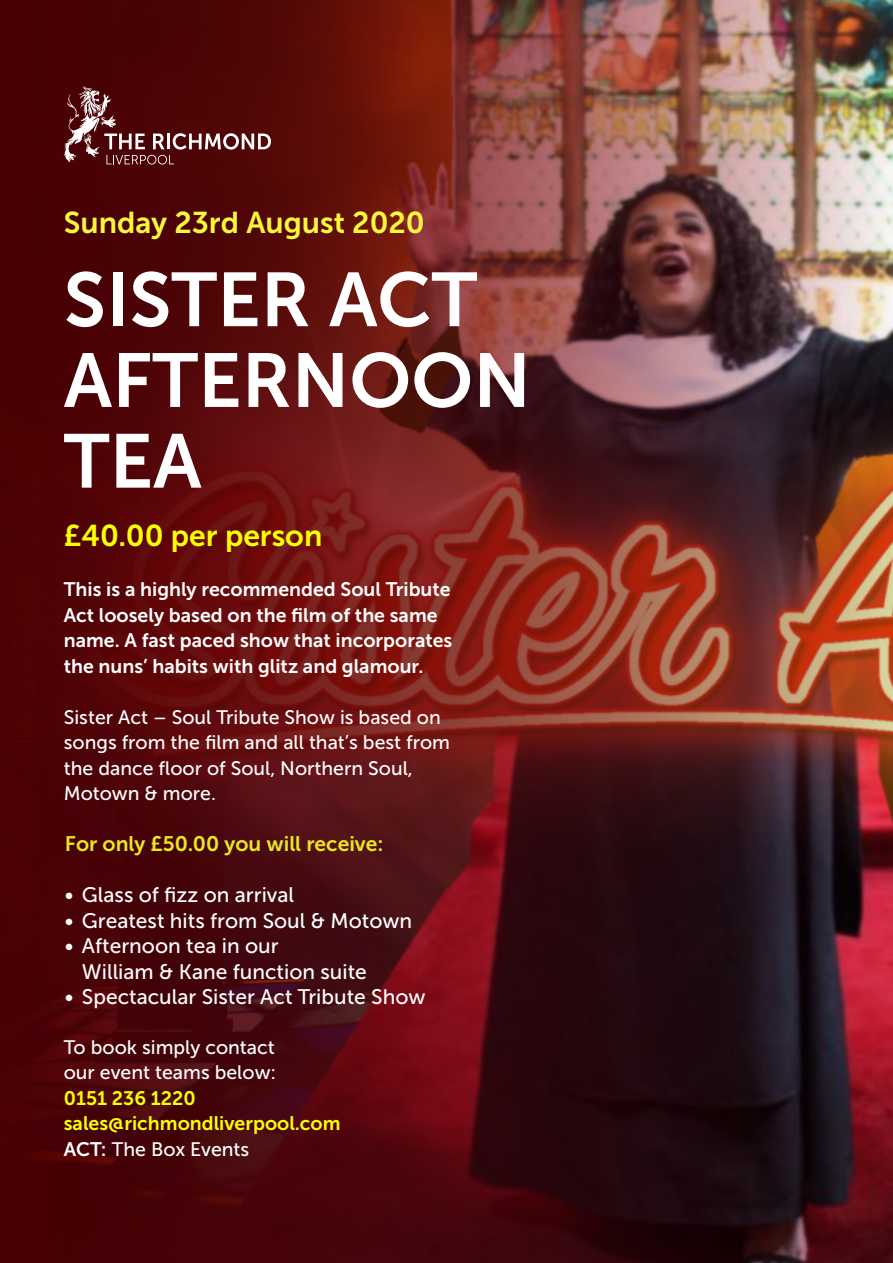
<style>
.page{position:relative;width:893px;height:1263px;background:#fff}
.page>*{position:absolute;margin:0;border:0;box-sizing:border-box;transform-origin:0 0}
.t1{font:75.9px/80.7px "Museo Sans 700";color:#fff}
.t2{font:30px "Museo Sans 700";color:#fcf73a}
.t3{font:30px "Museo Sans 700";color:#fcff00}
.t4{font:21px/25.5px "Museo Sans 500";color:#fff}
.t5{font:21px "Museo Sans 700";color:#eae720}
.t6{font:19.5px/25.5px "Museo Sans 500";color:#fff}
.t7{font:19.5px/25.5px "Museo Sans 700";color:#fff}
.t8{font:19.5px "Museo Sans 700";color:#fcff00}
.s1{font-family:"Museo Sans 700"}
</style>
<div class="page">
<img style="left:0;top:0;width:893px;height:1263px">
<svg style="left:64px;top:86px;width:207px;height:79px;background:#652627"></svg>
<p class="t2" style="left:64px;top:206px;width:363px">Sunday 23rd August 2020</p>
<p class="t1" style="left:64px;top:260px;width:469px">SISTER ACT<br>AFTERNOON<br>TEA</p>
<p class="t3" style="left:64px;top:519px;width:260px">£40.00 per person</p>
<p class="t7" style="left:64px;top:577px;width:390px">This is a highly recommended Soul Tribute Act loosely based on the film of the same name. A fast paced show that incorporates the nuns’ habits with glitz and glamour.</p>
<p class="t6" style="left:64px;top:704px;width:388px">Sister Act – Soul Tribute Show is based on songs from the film and all that’s best from the dance floor of Soul, Northern Soul, Motown &amp; more.</p>
<p class="t5" style="left:65px;top:832px;width:320px">For only £50.00 you will receive:</p>
<p class="t4" style="left:65px;top:882px;width:231px">• Glass of fizz on arrival</p>
<p class="t4" style="left:65px;top:908px;width:349px">• Greatest hits from Soul &amp; Motown</p>
<p class="t4" style="left:82px;top:933px;width:286px;text-indent:-17px">• Afternoon tea in our<br>William &amp; Kane function suite</p>
<p class="t4" style="left:65px;top:984px;width:362px">• Spectacular Sister Act Tribute Show</p>
<p class="t6" style="left:64px;top:1034px;width:213px">To book simply contact</p>
<p class="t6" style="left:64px;top:1060px;width:214px">our event teams below:</p>
<p class="t8" style="left:64px;top:1087px;width:133px">0151 236 1220</p>
<p class="t8" style="left:64px;top:1113px;width:278px">sales@richmondliverpool.com</p>
<p class="t6" style="left:64px;top:1136px;width:187px"><span class="s1">ACT:</span> The Box Events</p>
</div>
